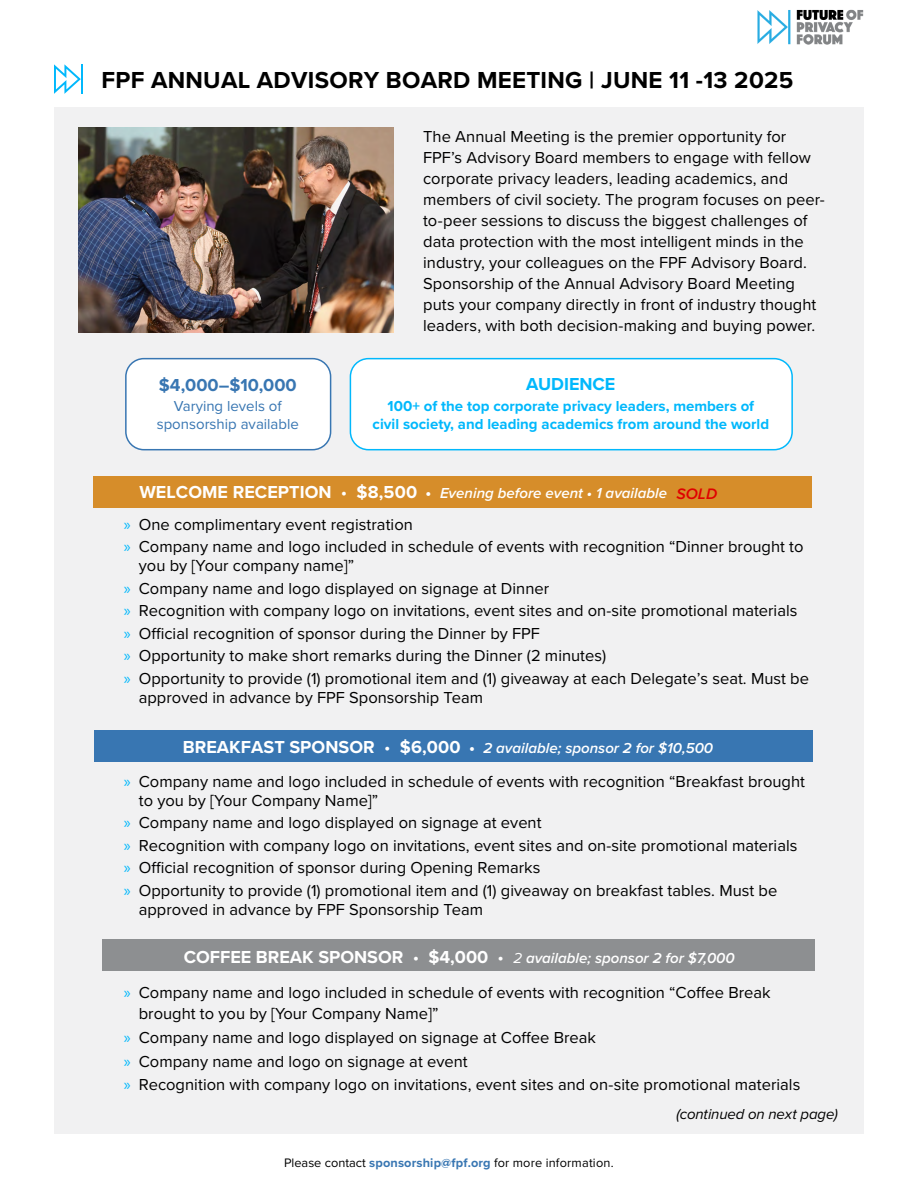
<style>
.page{position:relative;width:918px;height:1188px;background:#fff}
.page>*{position:absolute;margin:0;border:0;box-sizing:border-box;transform-origin:0 0}
.t1{font:700 24px "Proxima Nova";letter-spacing:.01em;color:#000}
.t2{font:700 18px "Proxima Nova";color:#3876b2}
.t3{font:700 18px "Proxima Nova";color:#01b8fc}
.t4{font:16.5px/21px "Proxima Nova";color:#000}
.t5{font:italic 600 15.75px "Proxima Nova";color:#e00000}
.t6{font:italic 600 15px "Proxima Nova";color:#fff}
.t7{font:700 15px/18px "Proxima Nova";color:#01b8fc;text-align:center}
.t8{font:15px/18px "Proxima Nova";color:#3876b2;text-align:center}
.t9{font:italic 15px "Proxima Nova";letter-spacing:-.005em;color:#000}
.t10{font:12.75px "Proxima Nova";letter-spacing:.015em;color:#000}
.s1{font-weight:700;font-style:normal;font-size:18px}
.s2{font-weight:400;font-style:normal;font-size:18px}
.s3{font-weight:700;font-style:normal;font-size:16.5px}
.s4{font-family:"Myriad Pro";color:#01b8fc}
.s5{font-weight:400}
.s6{font-weight:700;color:#3876b2}
</style>
<div class="page">
<div style="left:54px;top:75px;width:810px;height:1059px;background:#f1f1f2"></div>
<div style="left:126px;top:359px;width:205px;height:91px;background:#fff;border-radius:18px"></div>
<div style="left:125px;top:358px;width:206px;height:92px;border:2px solid #3876b2;border-radius:18px"></div>
<div style="left:350px;top:359px;width:442px;height:91px;background:#fff;border-radius:18px"></div>
<div style="left:350px;top:358px;width:443px;height:92px;border:2px solid #01b8fc;border-radius:18px"></div>
<div style="left:0;top:60px;width:918px;height:47px;background:#fff"></div>
<svg style="left:54px;top:64px;width:27px;height:30px"></svg>
<hr style="left:81px;top:64px;width:2px;height:30px;background:#01b8fc">
<div style="left:95px;top:731px;width:718px;height:31px;background:#3876b2"></div>
<div style="left:93px;top:476px;width:718px;height:32px;background:#d68d2a"></div>
<img style="left:79px;top:127px;width:314px;height:205px">
<div style="left:103px;top:939px;width:712px;height:32px;background:#8d8f91"></div>
<img style="left:757px;top:9px;width:107px;height:36px">
<h1 class="t1" style="left:101px;top:62px;width:694px">FPF ANNUAL ADVISORY BOARD MEETING | JUNE 11 -13 2025</h1>
<p class="t2" style="left:159px;top:372px;width:139px">$4,000–$10,000</p>
<p class="t8" style="left:157px;top:396px;width:144px">Varying levels of sponsorship available</p>
<p class="t4" style="left:423px;top:125px;width:403px">The Annual Meeting is the premier opportunity for FPF’s Advisory Board members to engage with fellow corporate privacy leaders, leading academics, and members of civil society. The program focuses on peer&shy;to-peer sessions to discuss the biggest challenges of data protection with the most intelligent minds in the industry, your colleagues on the FPF Advisory Board.<br>Sponsorship of the Annual Advisory Board Meeting puts your company directly in front of industry thought leaders, with both decision-making and buying power.</p>
<p class="t3" style="left:526px;top:371px;width:91px">AUDIENCE</p>
<p class="t7" style="left:373px;top:397px;width:398px">100+ of the top corporate privacy leaders, members of civil society, and leading academics from around the world</p>
<p class="t6" style="left:139px;top:482px;width:529px"><span class="s1">WELCOME RECEPTION</span> <span class="s2">•</span> <span class="s1">$8,500</span> <span class="s3">•</span> Evening before event • 1 available</p>
<p class="t4" style="left:124px;top:512px;width:681px;line-height:22.5px"><span class="s4">»</span> One complimentary event registration<br><span class="s4">»</span> Company name and logo included in schedule of events with recognition “Dinner brought to</p>
<p class="t4" style="left:124px;top:554px;width:687px;line-height:22.5px;text-indent:15px">you by [Your company name]”<br><span class="s4">»</span> Company name and logo displayed on signage at Dinner<br><span class="s4">»</span> Recognition with company logo on invitations, event sites and on-site promotional materials<br><span class="s4">»</span> Official recognition of sponsor during the Dinner by FPF<br><span class="s4">»</span> Opportunity to make short remarks during the Dinner (2 minutes)<br><span class="s4">»</span> Opportunity to provide (1) promotional item and (1) giveaway at each Delegate’s seat. Must be</p>
<p class="t4" style="left:139px;top:686px;width:346px">approved in advance by FPF Sponsorship Team</p>
<p class="t5" style="left:676px;top:485px;width:42px">SOLD</p>
<p class="t6" style="left:183px;top:737px;width:532px"><span class="s1">BREAKFAST SPONSOR</span> <span class="s2">•</span> <span class="s1">$6,000</span> <span class="s3">•</span> 2 available; sponsor 2 for $10,500</p>
<p class="t4" style="left:139px;top:771px;width:668px;line-height:19px;text-indent:-15px"><span class="s4">»</span> Company name and logo included in schedule of events with recognition “Breakfast brought to you by [Your Company Name]”</p>
<p class="t4" style="left:124px;top:811px;width:675px;line-height:22.5px"><span class="s4">»</span> Company name and logo displayed on signage at event<br><span class="s4">»</span> Recognition with company logo on invitations, event sites and on-site promotional materials <span class="s4">»</span> Official recognition of sponsor during Opening Remarks<br><span class="s4">»</span> Opportunity to provide (1) promotional item and (1) giveaway on breakfast tables. Must be</p>
<p class="t4" style="left:139px;top:898px;width:346px">approved in advance by FPF Sponsorship Team</p>
<p class="t6" style="left:184px;top:946px;width:553px"><span class="s1">COFFEE BREAK SPONSOR</span> <span class="s2">•</span> <span class="s1">$4,000</span> <span class="s2">•</span> <span class="s5">2</span> available; sponsor 2 for $7,000</p>
<p class="t4" style="left:139px;top:982px;width:633px;text-indent:-15px"><span class="s4">»</span> Company name and logo included in schedule of events with recognition “Coffee Break brought to you by [Your Company Name]”</p>
<p class="t4" style="left:124px;top:1025px;width:474px;line-height:24px"><span class="s4">»</span> Company name and logo displayed on signage at Coffee Break <span class="s4">»</span> Company name and logo on signage at event</p>
<p class="t4" style="left:124px;top:1073px;width:678px"><span class="s4">»</span> Recognition with company logo on invitations, event sites and on-site promotional materials</p>
<p class="t9" style="left:676px;top:1103px;width:163px">(continued on next page)</p>
<p class="t10" style="left:284px;top:1154px;width:331px">Please contact <span class="s6">sponsorship@fpf.org</span> for more information.</p>
</div>
